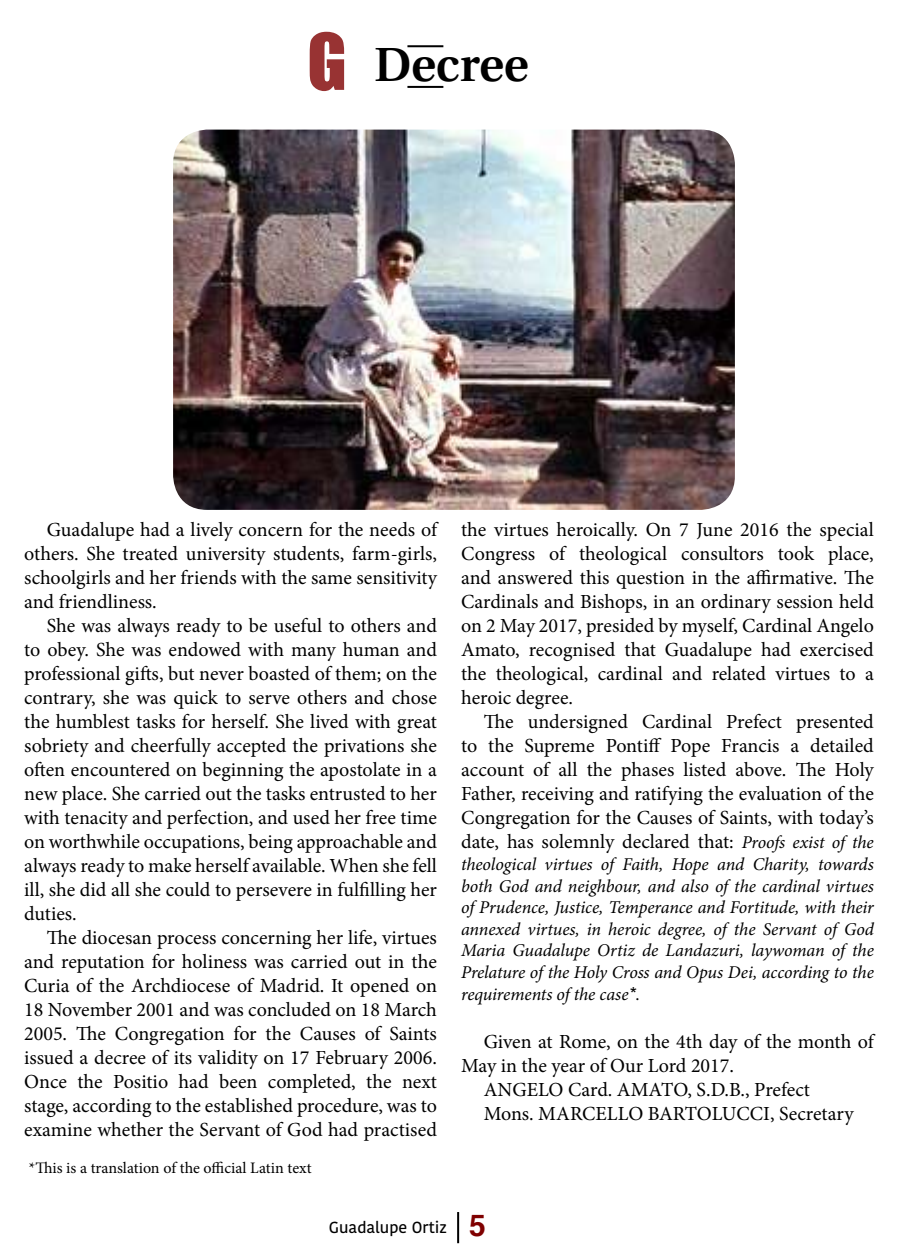
<style>
.page{position:relative;width:908px;height:1259px;background:#fff}
.page>*{position:absolute;margin:0;border:0;box-sizing:border-box;transform-origin:0 0}
.t1{font:600 48px "Utopia";color:#000}
.t2{font:20px/24px "Minion Pro";color:#000;text-align:justify}
.t3{font:italic 18px/21.6px "Minion Pro";letter-spacing:-.01em;color:#000;text-align:justify}
.t4{font:16px "Minion Pro";color:#000}
.t5{font:500 16px "Kohinoor Bangla";color:#000}
.s1{font-family:"Impact";font-weight:400;font-size:72px;color:#7f0000}
.s2{font-style:italic;font-size:18px}
.s3{font-family:"Arial"}
.s4{font-style:normal}
.s5{font-family:"Helvetica";font-weight:700;font-size:30px;color:#7f0000}
</style>
<div class="page">
<hr style="left:457px;top:1212px;width:2px;height:31px;background:#000">
<hr style="left:407px;top:45px;width:36px;height:2px;background:#000">
<hr style="left:407px;top:86px;width:36px;height:2px;background:#000">
<img style="left:173px;top:130px;width:561px;height:380px">
<h1 class="t1" style="left:307px;top:37px;width:223px"><span class="s1">G</span> Decree</h1>
<p class="t2" style="left:24px;top:518px;width:414px;text-indent:23px">Guadalupe had a lively concern for the needs of others. She treated university students, farm-girls, schoolgirls and her friends with the same sensitivity and friendliness.</p>
<p class="t2" style="left:24px;top:614px;width:414px;text-indent:23px">She was always ready to be useful to others and to obey. She was endowed with many human and professional gifts, but never boasted of them; on the contrary, she was quick to serve others and chose the humblest tasks for herself. She lived with great sobriety and cheerfully accepted the privations she often encountered on beginning the apostolate in a new place. She carried out the tasks entrusted to her with tenacity and perfection, and used her free time on worthwhile occupations, being approachable and always ready to make herself available. When she fell ill, she did all she could to persevere in fulfilling her duties.</p>
<p class="t2" style="left:24px;top:926px;width:414px;text-indent:23px">The diocesan process concerning her life, virtues and reputation for holiness was carried out in the Curia of the Archdiocese of Madrid. It opened on 18 November 2001 and was concluded on 18 March 2005. The Congregation for the Causes of Saints issued a decree of its validity on 17 February 2006.<br>Once the Positio had been completed, the next stage, according to the established procedure, was to examine whether the Servant of God had practised</p>
<p class="t4" style="left:29px;top:1157px;width:284px">*This is a translation of the official Latin text</p>
<p class="t2" style="left:461px;top:518px;width:414px">the virtues heroically. On 7 June 2016 the special Congress of theological consultors took place, and answered this question in the affirmative. The Cardinals and Bishops, in an ordinary session held on 2 May 2017, presided by myself, Cardinal Angelo Amato, recognised that Guadalupe had exercised the theological, cardinal and related virtues to a heroic degree.</p>
<p class="t2" style="left:461px;top:710px;width:414px;text-indent:23px">The undersigned Cardinal Prefect presented to the Supreme Pontiff Pope Francis a detailed account of all the phases listed above. The Holy Father, receiving and ratifying the evaluation of the Congregation for the Causes of Saints, with today’s date, has solemnly declared that: <span class="s2">Proofs exist of the</span></p>
<p class="t3" style="left:461px;top:853px;width:414px">theological virtues of Faith, Hope and Charity, towards both God and neighbour, and also of the cardinal virtues of Prudence, Justice, Temperance and Fortitude, with their annexed virtues, in heroic degree, of the Servant of God Maria Guadalupe Ortiz de Landazuri, laywoman of the Prelature of the Holy Cross and Opus Dei, according to the requirements of the case<span class="s3">*</span><span class="s4">.</span></p>
<p class="t2" style="left:483px;top:1029px;width:391px">Given at Rome, on the 4th day of the month of</p>
<p class="t2" style="left:461px;top:1053px;width:274px">May in the year of Our Lord 2017.</p>
<p class="t2" style="left:483px;top:1077px;width:327px">ANGELO Card. AMATO, S.D.B., Prefect</p>
<p class="t2" style="left:483px;top:1101px;width:371px">Mons. MARCELLO BARTOLUCCI, Secretary</p>
<p class="t5" style="left:329px;top:1214px;width:158px">Guadalupe Ortiz <span class="s5">5</span></p>
</div>
